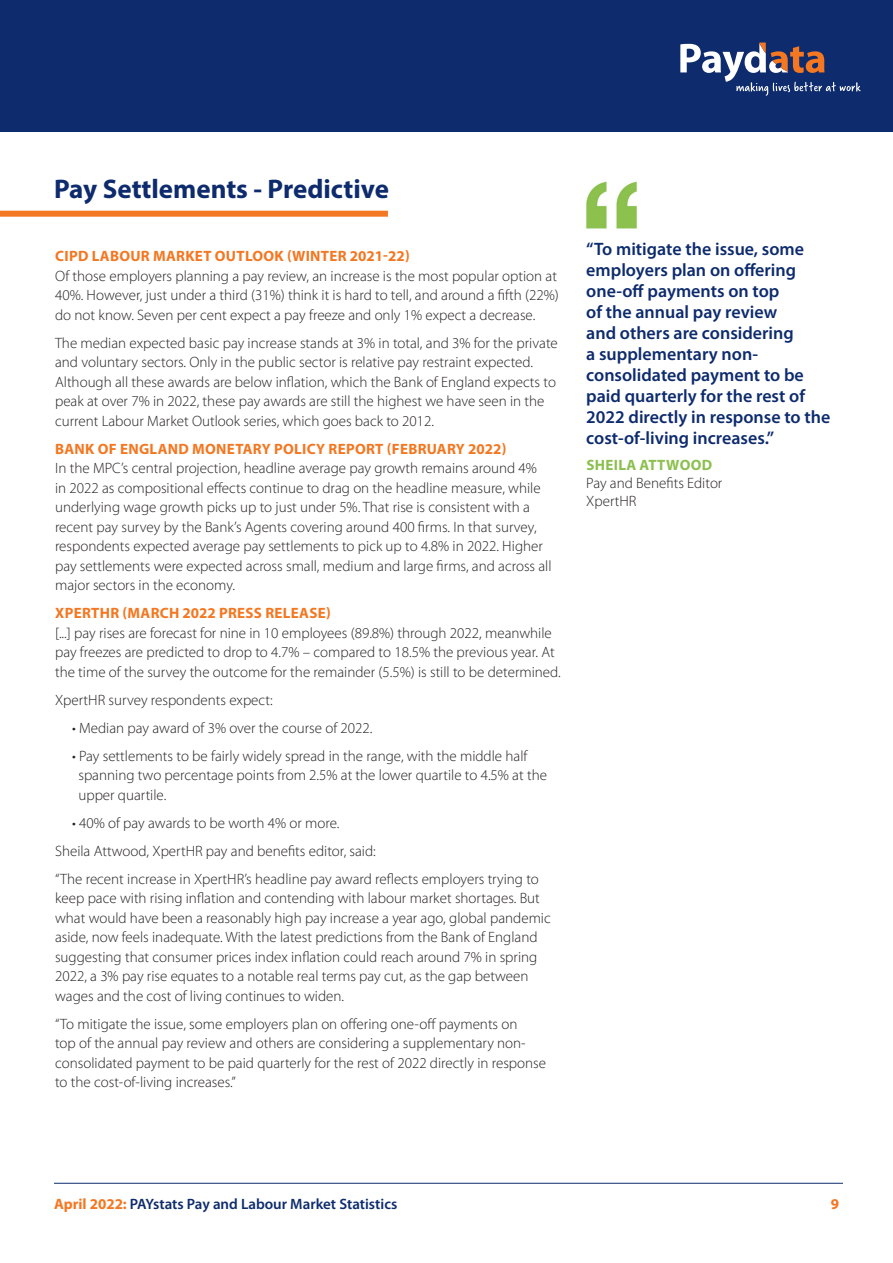
<style>
.page{position:relative;width:893px;height:1263px;background:#fff}
.page>*{position:absolute;margin:0;border:0;box-sizing:border-box;transform-origin:0 0}
.t1{font:700 27px "Myriad Pro";color:#0d2b6d}
.t2{font:600 18px/21px "Myriad Pro";color:#0d2b6d}
.t3{font:300 15px/19.5px "Myriad Pro";color:#231f20}
.t4{font:700 15px "Myriad Pro";letter-spacing:.02em;color:#f47721}
.t5{font:600 15px "Myriad Pro";color:#0d2b6d}
.s1{font-weight:700;color:#8bc04e}
.s2{font-weight:700;color:#f47721}
</style>
<div class="page">
<div style="left:0;top:211px;width:388px;height:6px;background:#f47721"></div>
<img style="left:586px;top:181px;width:51px;height:48px">
<div style="left:0;top:0;width:893px;height:132px;background:#0d2b6d"></div>
<svg style="left:680px;top:43px;width:181px;height:53px"></svg>
<hr style="left:54px;top:1183px;width:789px;height:1px;background:#0d2b6d">
<p class="t1" style="left:54px;top:171px;width:336px">Pay Settlements - Predictive</p>
<p class="t4" style="left:55px;top:246px;width:356px">CIPD LABOUR MARKET OUTLOOK (WINTER 2021-22)</p>
<p class="t3" style="left:55px;top:266px;width:505px;text-align:justify">Of those employers planning a pay review, an increase is the most popular option at 40%. However, just under a third (31%) think it is hard to tell, and around a fifth (22%) do not know. Seven per cent expect a pay freeze and only 1% expect a decrease.</p>
<p class="t3" style="left:55px;top:333px;width:504px">The median expected basic pay increase stands at 3% in total, and 3% for the private and voluntary sectors. Only in the public sector is relative pay restraint expected.<br>Although all these awards are below inflation, which the Bank of England expects to peak at over 7% in 2022, these pay awards are still the highest we have seen in the current Labour Market Outlook series, which goes back to 2012.</p>
<p class="t4" style="left:55px;top:439px;width:453px">BANK OF ENGLAND MONETARY POLICY REPORT (FEBRUARY 2022)</p>
<p class="t3" style="left:55px;top:458px;width:498px">In the MPC’s central projection, headline average pay growth remains around 4% in 2022 as compositional effects continue to drag on the headline measure, while underlying wage growth picks up to just under 5%. That rise is consistent with a recent pay survey by the Bank’s Agents covering around 400 firms. In that survey, respondents expected average pay settlements to pick up to 4.8% in 2022. Higher pay settlements were expected across small, medium and large firms, and across all major sectors in the economy.</p>
<p class="t4" style="left:55px;top:603px;width:277px">XPERTHR (MARCH 2022 PRESS RELEASE)</p>
<p class="t3" style="left:55px;top:623px;width:507px">[...] pay rises are forecast for nine in 10 employees (89.8%) through 2022, meanwhile pay freezes are predicted to drop to 4.7% – compared to 18.5% the previous year. At the time of the survey the outcome for the remainder (5.5%) is still to be determined.</p>
<p class="t3" style="left:55px;top:690px;width:219px">XpertHR survey respondents expect:</p>
<p class="t3" style="left:72px;top:718px;width:302px">• Median pay award of 3% over the course of 2022.</p>
<p class="t3" style="left:72px;top:746px;width:457px">• Pay settlements to be fairly widely spread in the range, with the middle half</p>
<p class="t3" style="left:78px;top:765px;width:470px">spanning two percentage points from 2.5% at the lower quartile to 4.5% at the upper quartile.</p>
<p class="t3" style="left:72px;top:813px;width:269px">• 40% of pay awards to be worth 4% or more.</p>
<p class="t3" style="left:55px;top:841px;width:322px">Sheila Attwood, XpertHR pay and benefits editor, said:</p>
<p class="t3" style="left:55px;top:869px;width:497px">“The recent increase in XpertHR’s headline pay award reflects employers trying to keep pace with rising inflation and contending with labour market shortages. But what would have been a reasonably high pay increase a year ago, global pandemic aside, now feels inadequate. With the latest predictions from the Bank of England suggesting that consumer prices index inflation could reach around 7% in spring 2022, a 3% pay rise equates to a notable real terms pay cut, as the gap between wages and the cost of living continues to widen.</p>
<p class="t3" style="left:55px;top:1014px;width:493px">“To mitigate the issue, some employers plan on offering one-off payments on<br>top of the annual pay review and others are considering a supplementary non&shy;consolidated payment to be paid quarterly for the rest of 2022 directly in response to the cost-of-living increases.”</p>
<p class="t2" style="left:586px;top:237px;width:246px">“To mitigate the issue, some employers plan on offering one-off payments on top<br>of the annual pay review<br>and others are considering<br>a supplementary non&shy;consolidated payment to be paid quarterly for the rest of<br>2022 directly in response to the cost-of-living increases.”</p>
<p class="t3" style="left:586px;top:456px;width:138px;line-height:18px"><span class="s1">SHEILA ATTWOOD<br></span>Pay and Benefits Editor</p>
<p class="t3" style="left:586px;top:491px;width:52px">XpertHR</p>
<p class="t5" style="left:54px;top:1195px;width:345px"><span class="s2">April 2022:</span> PAYstats Pay and Labour Market Statistics</p>
<p class="t4" style="left:831px;top:1194px;width:10px">9</p>
</div>
